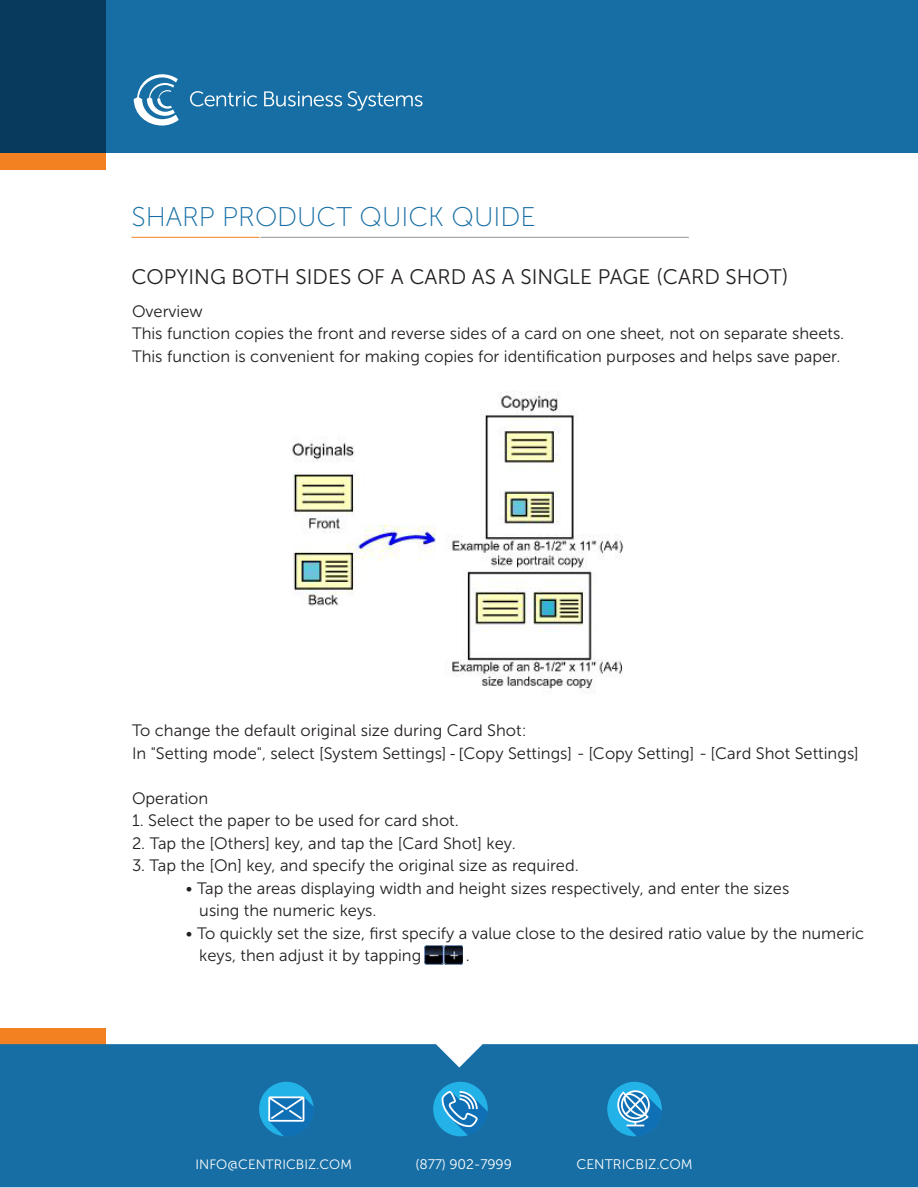
<style>
.page{position:relative;width:918px;height:1188px;background:#fff}
.page>*{position:absolute;margin:0;border:0;box-sizing:border-box;transform-origin:0 0}
.t1{font:27px "Museo Sans 100";color:#176ea4}
.t2{font:21px "Museo Sans 300";color:#231f20}
.t3{font:16.5px/22.5px "Museo Sans 300";color:#231f20}
.t4{font:13.8px "Museo Sans 300";letter-spacing:-.01em;color:#fff}
.t5{font:13.5px "Museo Sans 300";color:#fff}
.s1{font-family:"Myriad Pro"}
</style>
<div class="page">
<div style="left:105px;top:0;width:813px;height:152px;background:#176ea4"></div>
<svg style="left:134px;top:74px;width:45px;height:52px"></svg>
<svg style="left:190px;top:91px;width:67px;height:16px"></svg>
<svg style="left:264px;top:91px;width:78px;height:16px"></svg>
<svg style="left:348px;top:91px;width:75px;height:20px"></svg>
<div style="left:0;top:152px;width:105px;height:17px;background:#f48121"></div>
<div style="left:0;top:0;width:105px;height:152px;background:#073a5c"></div>
<hr style="left:131px;top:237px;width:129px;height:1px;background:#f48121">
<hr style="left:261px;top:237px;width:428px;height:1px;background:#929497">
<div style="left:0;top:1028px;width:105px;height:18px;background:#f48121"></div>
<div style="left:0;top:1044px;width:918px;height:143px;background:#176ea4"></div>
<div style="left:607px;top:1082px;width:55px;height:54px;background:#23b2e7;border-radius:50%"></div>
<svg style="left:617px;top:1090px;width:45px;height:46px"></svg>
<div style="left:259px;top:1082px;width:55px;height:54px;background:#23b2e7;border-radius:50%"></div>
<svg style="left:268px;top:1096px;width:46px;height:40px"></svg>
<div style="left:433px;top:1082px;width:55px;height:54px;background:#23b2e7;border-radius:50%"></div>
<svg style="left:442px;top:1091px;width:46px;height:44px"></svg>
<img style="left:292px;top:391px;width:332px;height:301px">
<img style="left:425px;top:946px;width:37px;height:19px">
<h1 class="t1" style="left:131px;top:202px;width:406px">SHARP PRODUCT QUICK QUIDE</h1>
<p class="t2" style="left:131px;top:265px;width:659px">COPYING BOTH SIDES OF A CARD AS A SINGLE PAGE (CARD SHOT)</p>
<p class="t3" style="left:132px;top:300px;width:714px">Overview<br>This function copies the front and reverse sides of a card on one sheet, not on separate sheets.<br>This function is convenient for making copies for identification purposes and helps save paper.</p>
<p class="t3" style="left:132px;top:720px;width:728px">To change the default original size during Card Shot:<br>In "Setting mode", select [System Settings] <span class="s1">- [</span>Copy Settings] - [Copy Setting] - [Card Shot Settings]</p>
<p class="t3" style="left:132px;top:787px;width:78px">Operation</p>
<p class="t3" style="left:132px;top:810px;width:328px">1. Select the paper to be used for card shot.</p>
<p class="t3" style="left:132px;top:832px;width:385px">2. Tap the [Others] key, and tap the [Card Shot] key.</p>
<p class="t3" style="left:132px;top:855px;width:448px">3. Tap the [On] key, and specify the original size as required.</p>
<p class="t3" style="left:199px;top:877px;width:592px;text-indent:-13px">• Tap the areas displaying width and height sizes respectively, and enter the sizes using the numeric keys.</p>
<p class="t3" style="left:199px;top:922px;width:666px;text-indent:-13px">• To quickly set the size, first specify a value close to the desired ratio value by the numeric keys, then adjust it by tapping</p>
<p class="t3" style="left:466px;top:945px;width:6px">.</p>
<p class="t5" style="left:195px;top:1157px;width:158px">INFO@CENTRICBIZ.COM</p>
<p class="t4" style="left:416px;top:1157px;width:98px">(877) 902-7999</p>
<p class="t4" style="left:576px;top:1156px;width:118px">CENTRICBIZ.COM</p>
</div>
